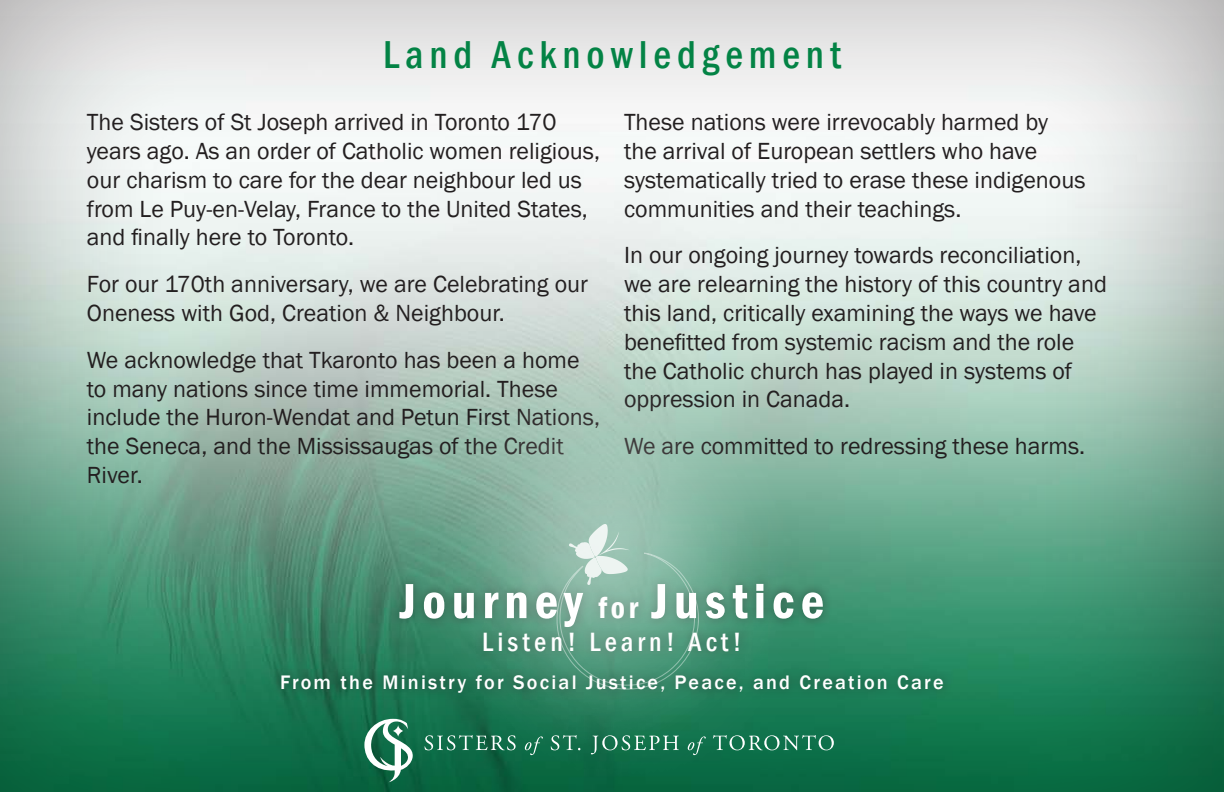
<style>
.page{position:relative;width:1224px;height:792px;background:#fff}
.page>*{position:absolute;margin:0;border:0;box-sizing:border-box;transform-origin:0 0}
.t1{font:600 condensed 51px "Franklin Gothic";letter-spacing:.12em;color:#fff}
.t2{font:500 condensed 40px "Franklin Gothic";letter-spacing:.15em;color:#038345}
.t3{font:500 condensed 27.2px "Franklin Gothic";letter-spacing:.15em;color:#fff}
.t4{font:24px/28.8px "Franklin Gothic";color:#231f20}
.t5{font:500 20.2px "Franklin Gothic";letter-spacing:.11em;color:#fff}
.s1{font-size:31px}
</style>
<div class="page">
<div style="left:0;top:0;width:1224px;height:792px;background:#231f20;opacity:.43"></div>
<div style="left:271px;top:572px;width:682px;height:131px;background:#231f20;opacity:.5"></div>
<svg style="left:314px;top:268px;width:574px;height:524px;background:#aec8bd"></svg>
<svg style="left:361px;top:353px;width:536px;height:439px;background:#619e85"></svg>
<svg style="left:555px;top:524px;width:145px;height:174px;background:#73aa94"></svg>
<h2 class="t2" style="left:383px;top:29px;width:459px">Land Acknowledgement</h2>
<p class="t4" style="left:87px;top:108px;width:515px">The Sisters of St Joseph arrived in Toronto 170 years ago. As an order of Catholic women religious, our charism to care for the dear neighbour led us from Le Puy-en-Velay, France to the United States, and finally here to Toronto.</p>
<p class="t4" style="left:87px;top:270px;width:503px">For our 170th anniversary, we are Celebrating our<br>Oneness with God, Creation &amp; Neighbour.</p>
<p class="t4" style="left:87px;top:346px;width:515px">We acknowledge that Tkaronto has been a home to many nations since time immemorial. These include the Huron-Wendat and Petun First Nations, the Seneca, and the Mississaugas of the Credit River.</p>
<p class="t4" style="left:624px;top:108px;width:463px">These nations were irrevocably harmed by the arrival of European settlers who have systematically tried to erase these indigenous communities and their teachings.</p>
<p class="t4" style="left:624px;top:242px;width:484px">In our ongoing journey towards reconciliation, we are relearning the history of this country and this land, critically examining the ways we have benefitted from systemic racism and the role the Catholic church has played in systems of oppression in Canada.</p>
<p class="t4" style="left:624px;top:432px;width:463px">We are committed to redressing these harms.</p>
<h1 class="t1" style="left:400px;top:567px;width:426px">Journey <span class="s1">for</span> Justice</h1>
<p class="t3" style="left:482px;top:624px;width:261px">Listen! Learn! Act!</p>
<p class="t5" style="left:280px;top:670px;width:665px">From the Ministry for Social Justice, Peace, and Creation Care</p>
</div>
